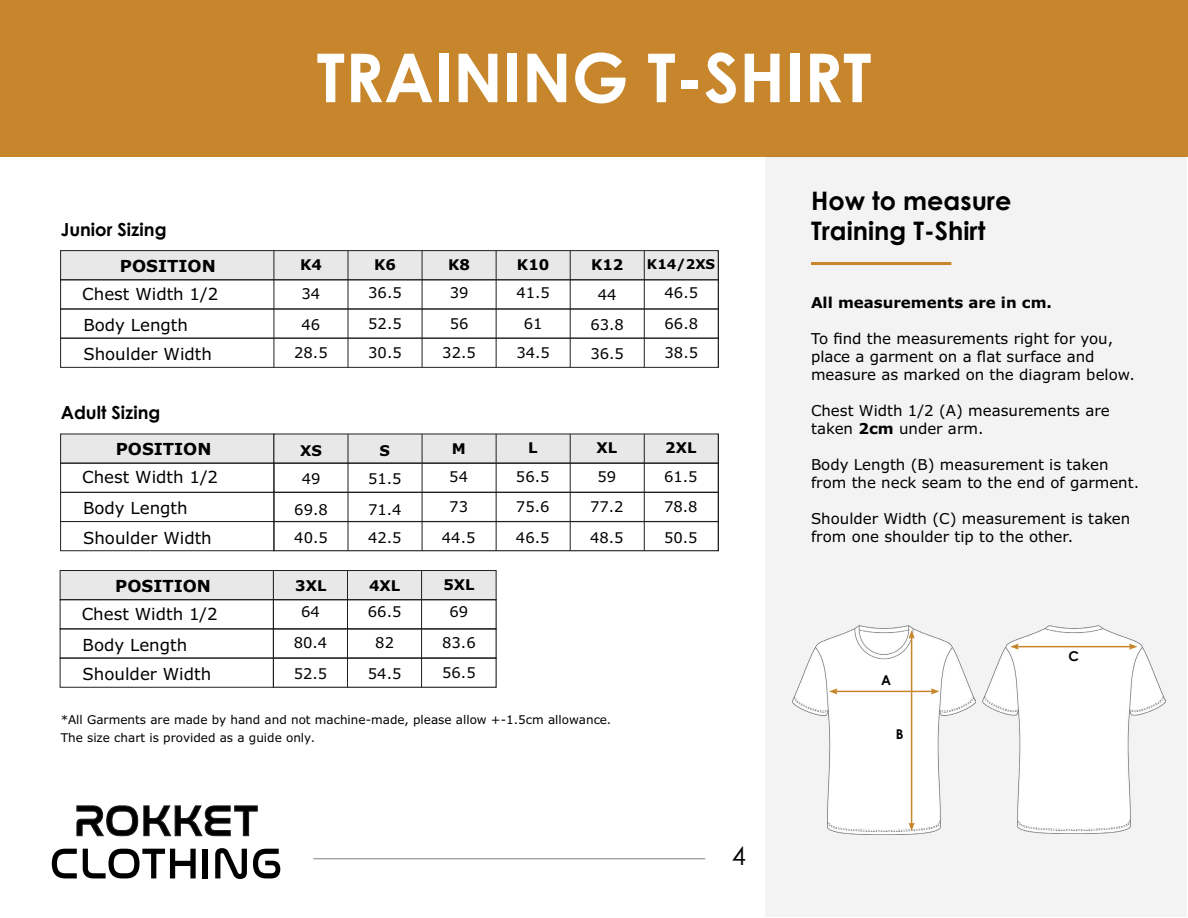
<style>
.page{position:relative;width:1188px;height:918px;background:#fff}
.page>*{position:absolute;margin:0;border:0;box-sizing:border-box;transform-origin:0 0}
.t1{font:700 67.5px "Century Gothic";color:#fff}
.t2{font:700 25.5px/30px "Century Gothic";color:#000}
.t3{font:25.5px "Century Gothic";color:#000}
.t4{font:700 18px "Century Gothic";color:#000}
.t5{font:16.65px "Verdana Pro";color:#000}
.t6{font:700 16.65px "Verdana Pro";color:#000}
.t7{font:15px/18px "Verdana Pro";color:#000}
.t8{font:700 15px "Verdana Pro";color:#000}
.t9{font:14.7px/30.6px "Verdana Pro";color:#000;text-align:center}
.t10{font:700 14.7px "Verdana Pro";color:#000}
.t11{font:700 13.5px "Verdana Pro";color:#000}
.t12{font:700 13.5px "Century Gothic";color:#000}
.t13{font:12px/18px "Verdana Pro";color:#000}
.s1{font-weight:700}
</style>
<div class="page">
<hr style="left:313px;top:859px;width:392px;height:1px;background:#7d817e">
<div style="left:1px;top:0;width:1187px;height:157px;background:#c7862b"></div>
<div style="left:765px;top:157px;width:422px;height:760px;background:#f3f3f3"></div>
<svg style="left:76px;top:805px;width:182px;height:32px"></svg>
<svg style="left:52px;top:849px;width:25px;height:29px"></svg>
<svg style="left:83px;top:849px;width:113px;height:29px"></svg>
<div style="left:203px;top:849px;width:5px;height:29px;background:#000"></div>
<svg style="left:215px;top:848px;width:32px;height:31px"></svg>
<svg style="left:253px;top:849px;width:27px;height:29px"></svg>
<hr style="left:811px;top:262px;width:140px;height:3px;background:#c7862e">
<div style="left:61px;top:251px;width:657px;height:29px;background:#e8e8e8"></div>
<div style="left:60px;top:250px;width:659px;height:30px;border:1px solid #221f20"></div>
<div style="left:60px;top:279px;width:659px;height:30px;border:1px solid #221f20"></div>
<div style="left:60px;top:338px;width:659px;height:30px;border:1px solid #221f20"></div>
<div style="left:60px;top:309px;width:659px;height:30px;border:1px solid #221f20"></div>
<hr style="left:274px;top:251px;width:1px;height:116px;background:#221f20">
<hr style="left:348px;top:251px;width:1px;height:116px;background:#221f20">
<hr style="left:422px;top:251px;width:1px;height:116px;background:#221f20">
<hr style="left:496px;top:251px;width:1px;height:116px;background:#221f20">
<hr style="left:570px;top:251px;width:1px;height:116px;background:#221f20">
<hr style="left:644px;top:251px;width:1px;height:116px;background:#221f20">
<hr style="left:718px;top:251px;width:1px;height:116px;background:#221f20">
<div style="left:61px;top:434px;width:213px;height:29px;background:#e8e8e8"></div>
<div style="left:60px;top:463px;width:214px;height:30px;border:1px solid #221f20"></div>
<div style="left:60px;top:521px;width:214px;height:30px;border:1px solid #221f20"></div>
<div style="left:60px;top:492px;width:214px;height:30px;border:1px solid #221f20"></div>
<div style="left:274px;top:434px;width:444px;height:29px;background:#e8e8e8"></div>
<div style="left:273px;top:463px;width:446px;height:30px;border:1px solid #221f20"></div>
<div style="left:273px;top:521px;width:446px;height:30px;border:1px solid #221f20"></div>
<div style="left:273px;top:492px;width:446px;height:30px;border:1px solid #221f20"></div>
<hr style="left:348px;top:434px;width:1px;height:117px;background:#221f20">
<hr style="left:422px;top:434px;width:1px;height:117px;background:#221f20">
<hr style="left:496px;top:434px;width:1px;height:117px;background:#221f20">
<hr style="left:570px;top:434px;width:1px;height:117px;background:#221f20">
<hr style="left:644px;top:434px;width:1px;height:117px;background:#221f20">
<hr style="left:718px;top:434px;width:1px;height:117px;background:#221f20">
<div style="left:60px;top:571px;width:213px;height:29px;background:#e8e8e8"></div>
<div style="left:60px;top:570px;width:214px;height:30px;border:1px solid #221f20"></div>
<div style="left:60px;top:599px;width:214px;height:30px;border:1px solid #221f20"></div>
<div style="left:60px;top:658px;width:214px;height:30px;border:1px solid #221f20"></div>
<div style="left:273px;top:571px;width:223px;height:29px;background:#e8e8e8"></div>
<div style="left:273px;top:570px;width:224px;height:30px;border:1px solid #221f20"></div>
<div style="left:273px;top:599px;width:224px;height:30px;border:1px solid #221f20"></div>
<div style="left:273px;top:658px;width:224px;height:30px;border:1px solid #221f20"></div>
<div style="left:273px;top:628px;width:224px;height:31px;border:1px solid #221f20"></div>
<hr style="left:347px;top:571px;width:1px;height:116px;background:#221f20">
<hr style="left:421px;top:571px;width:1px;height:116px;background:#221f20">
<img style="left:793px;top:626px;width:183px;height:208px">
<img style="left:982px;top:626px;width:183px;height:208px">
<hr style="left:911px;top:636px;width:1px;height:189px;background:#c7862b">
<svg style="left:908px;top:630px;width:7px;height:9px"></svg>
<svg style="left:908px;top:822px;width:7px;height:9px"></svg>
<hr style="left:835px;top:691px;width:98px;height:1px;background:#c7862b">
<svg style="left:931px;top:688px;width:8px;height:7px"></svg>
<svg style="left:829px;top:688px;width:9px;height:7px"></svg>
<hr style="left:1016px;top:646px;width:115px;height:1px;background:#c7862b">
<svg style="left:1129px;top:643px;width:9px;height:7px"></svg>
<svg style="left:1010px;top:643px;width:9px;height:7px"></svg>
<p class="t4" style="left:61px;top:218px;width:107px">Junior Sizing</p>
<p class="t6" style="left:120px;top:255px;width:97px">POSITION</p>
<p class="t5" style="left:82px;top:283px;width:138px">Chest Width 1/2</p>
<p class="t5" style="left:83px;top:314px;width:106px">Body Length</p>
<p class="t5" style="left:83px;top:344px;width:130px">Shoulder Width</p>
<p class="t4" style="left:61px;top:401px;width:101px">Adult Sizing</p>
<p class="t6" style="left:116px;top:438px;width:97px">POSITION</p>
<p class="t5" style="left:82px;top:467px;width:138px">Chest Width 1/2</p>
<p class="t5" style="left:83px;top:498px;width:106px">Body Length</p>
<p class="t5" style="left:83px;top:527px;width:130px">Shoulder Width</p>
<p class="t6" style="left:115px;top:575px;width:97px">POSITION</p>
<p class="t5" style="left:82px;top:603px;width:138px">Chest Width 1/2</p>
<p class="t5" style="left:83px;top:634px;width:106px">Body Length</p>
<p class="t5" style="left:83px;top:664px;width:130px">Shoulder Width</p>
<h1 class="t1" style="left:317px;top:35px;width:556px">TRAINING T-SHIRT</h1>
<p class="t10" style="left:300px;top:255px;width:23px">K4</p>
<p class="t9" style="left:302px;top:279px;width:20px;text-align:left">34<br>46</p>
<p class="t9" style="left:294px;top:338px;width:35px">28.5</p>
<p class="t10" style="left:300px;top:441px;width:23px">XS</p>
<p class="t9" style="left:294px;top:463px;width:35px">49<br>69.8</p>
<p class="t9" style="left:294px;top:523px;width:35px">40.5</p>
<p class="t10" style="left:374px;top:255px;width:23px">K6</p>
<p class="t10" style="left:448px;top:255px;width:23px">K8</p>
<p class="t10" style="left:517px;top:255px;width:34px">K10</p>
<p class="t10" style="left:591px;top:255px;width:34px">K12</p>
<p class="t11" style="left:647px;top:255px;width:70px">K14/2XS</p>
<p class="t9" style="left:368px;top:278px;width:35px;text-align:left">36.5<br>52.5</p>
<p class="t9" style="left:368px;top:337px;width:35px">30.5</p>
<p class="t10" style="left:380px;top:441px;width:12px">S</p>
<p class="t9" style="left:368px;top:464px;width:35px;text-align:left">51.5<br>71.4</p>
<p class="t9" style="left:368px;top:523px;width:35px">42.5</p>
<p class="t9" style="left:450px;top:278px;width:20px;text-align:left">39<br>56</p>
<p class="t9" style="left:442px;top:337px;width:35px">32.5</p>
<p class="t9" style="left:516px;top:278px;width:35px">41.5<br>61</p>
<p class="t9" style="left:516px;top:337px;width:35px">34.5</p>
<p class="t9" style="left:590px;top:279px;width:35px">44<br>63.8</p>
<p class="t9" style="left:590px;top:339px;width:35px">36.5</p>
<p class="t9" style="left:665px;top:278px;width:35px;text-align:left">46.5<br>66.8</p>
<p class="t9" style="left:665px;top:338px;width:35px">38.5</p>
<p class="t10" style="left:452px;top:439px;width:16px">M</p>
<p class="t10" style="left:528px;top:438px;width:11px">L</p>
<p class="t10" style="left:596px;top:438px;width:22px">XL</p>
<p class="t10" style="left:665px;top:438px;width:33px">2XL</p>
<p class="t9" style="left:442px;top:461px;width:35px">54<br>73<br>44.5</p>
<p class="t9" style="left:516px;top:461px;width:35px;text-align:justify">56.5<br>75.6<br>46.5</p>
<p class="t9" style="left:590px;top:461px;width:35px">59<br>77.2<br>48.5</p>
<p class="t9" style="left:664px;top:461px;width:35px;text-align:justify">61.5<br>78.8<br>50.5</p>
<p class="t10" style="left:295px;top:576px;width:33px">3XL</p>
<p class="t10" style="left:369px;top:576px;width:33px">4XL</p>
<p class="t9" style="left:294px;top:597px;width:35px">64<br>80.4<br>52.5</p>
<p class="t9" style="left:368px;top:597px;width:35px">66.5<br>82<br>54.5</p>
<p class="t10" style="left:443px;top:575px;width:33px">5XL</p>
<p class="t9" style="left:442px;top:597px;width:35px">69<br>83.6<br>56.5</p>
<h2 class="t2" style="left:811px;top:185px;width:202px">How to measure<br>Training T-Shirt</h2>
<p class="t8" style="left:811px;top:293px;width:242px">All measurements are in cm.</p>
<p class="t7" style="left:811px;top:330px;width:325px">To find the measurements right for you, place a garment on a flat surface and measure as marked on the diagram below.</p>
<p class="t7" style="left:811px;top:402px;width:300px">Chest Width 1/2 (A) measurements are taken <span class="s1">2cm</span> under arm.</p>
<p class="t7" style="left:811px;top:456px;width:330px">Body Length (B) measurement is taken from the neck seam to the end of garment.</p>
<p class="t7" style="left:811px;top:510px;width:321px">Shoulder Width (C) measurement is taken from one shoulder tip to the other.</p>
<p class="t12" style="left:881px;top:671px;width:11px">A</p>
<p class="t12" style="left:1069px;top:648px;width:12px">C</p>
<p class="t13" style="left:61px;top:711px;width:552px">*All Garments are made by hand and not machine-made, please allow +-1.5cm allowance.<br>The size chart is provided as a guide only.</p>
<h2 class="t3" style="left:732px;top:838px;width:16px">4</h2>
<p class="t12" style="left:896px;top:725px;width:9px">B</p>
</div>
